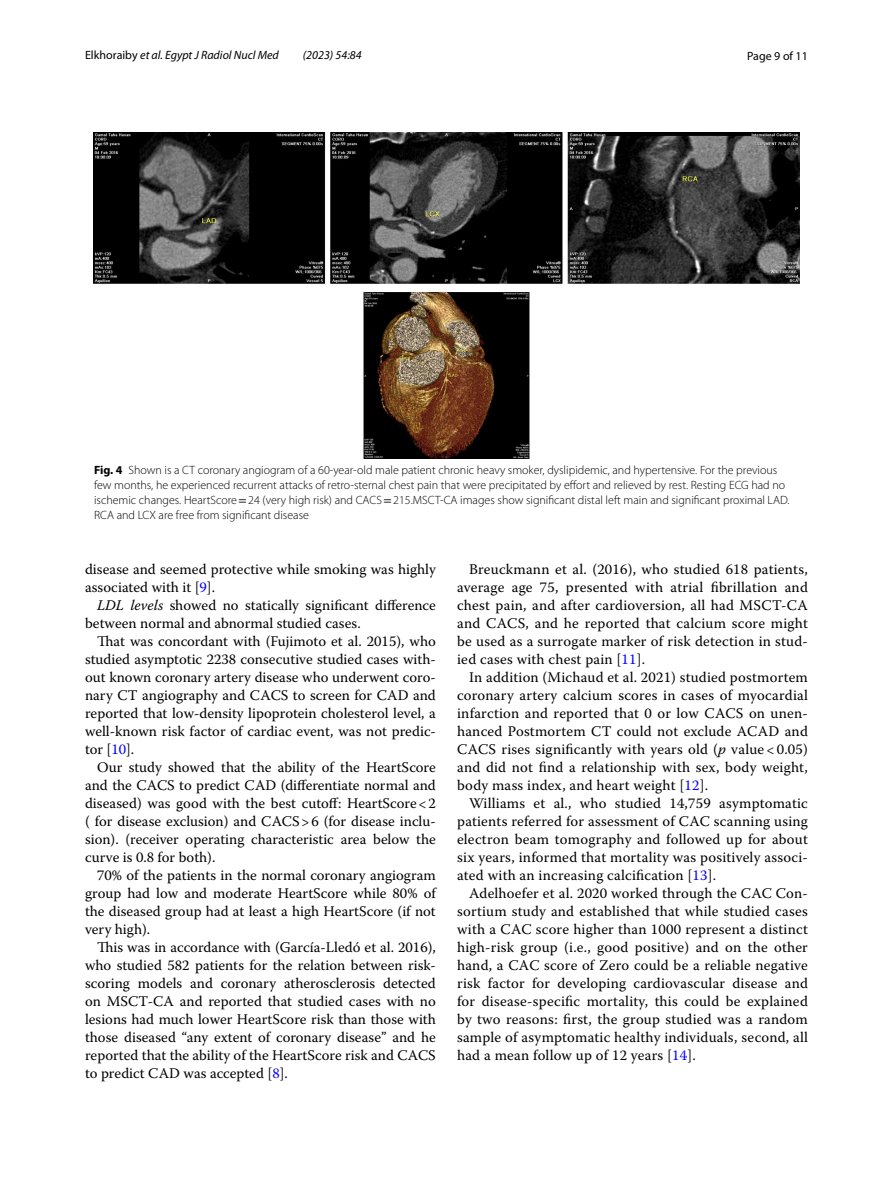
<style>
.page{position:relative;width:893px;height:1187px;background:#fff}
.page>*{position:absolute;margin:0;border:0;box-sizing:border-box;transform-origin:0 0}
.t1{font:14.7px/18px "Warnock Pro";letter-spacing:.005em;color:#000;text-align:justify}
.t2{font:300 12px/15px "Myriad Pro";color:#000}
.t3{font:italic 12px "Myriad Pro";color:#000}
.t4{font:12px "Myriad Pro";color:#000}
.s1{font-style:normal}
.s2{font-weight:700}
.s3{font-family:"STIX";font-weight:400}
.s4{color:#00f}
.s5{font-style:italic}
</style>
<div class="page">
<img style="left:94px;top:133px;width:705px;height:326px">
<p class="t3" style="left:85px;top:48px;width:195px"><span class="s1">Elkhoraiby</span> et al. Egypt J Radiol Nucl Med</p>
<p class="t3" style="left:303px;top:48px;width:60px">(2023) 54:84</p>
<p class="t4" style="left:747px;top:48px;width:62px">Page 9 of 11</p>
<p class="t2" style="left:94px;top:463px;width:697px"><span class="s2">Fig. 4</span> Shown is a CT coronary angiogram of a 60-year-old male patient chronic heavy smoker, dyslipidemic, and hypertensive. For the previous few months, he experienced recurrent attacks of retro-sternal chest pain that were precipitated by effort and relieved by rest. Resting ECG had no ischemic changes. HeartScore<span class="s3">=</span>24 (very high risk) and CACS<span class="s3">=</span>215.MSCT-CA images show significant distal left main and significant proximal LAD.<br>RCA and LCX are free from significant disease</p>
<p class="t1" style="left:85px;top:560px;width:352px">disease and seemed protective while smoking was highly associated with it [<span class="s4">9</span>].</p>
<p class="t1" style="left:85px;top:596px;width:352px;text-indent:12px"><span class="s5">LDL levels</span> showed no statically significant difference between normal and abnormal studied cases.</p>
<p class="t1" style="left:85px;top:632px;width:352px;text-indent:12px">That was concordant with (Fujimoto et al. 2015), who studied asymptotic 2238 consecutive studied cases with&shy;out known coronary artery disease who underwent coro&shy;nary CT angiography and CACS to screen for CAD and reported that low-density lipoprotein cholesterol level, a well-known risk factor of cardiac event, was not predic&shy;tor [<span class="s4">10</span>].</p>
<p class="t1" style="left:85px;top:758px;width:352px;text-indent:12px">Our study showed that the ability of the HeartScore and the CACS to predict CAD (differentiate normal and diseased) was good with the best cutoff: HeartScore&lt;2 ( for disease exclusion) and CACS&gt;6 (for disease inclu&shy;sion). (receiver operating characteristic area below the curve is 0.8 for both).</p>
<p class="t1" style="left:85px;top:866px;width:352px;text-indent:12px">70% of the patients in the normal coronary angiogram group had low and moderate HeartScore while 80% of the diseased group had at least a high HeartScore (if not very high).</p>
<p class="t1" style="left:85px;top:938px;width:352px;text-indent:12px">This was in accordance with (García-Lledó et al. 2016), who studied 582 patients for the relation between risk&shy;scoring models and coronary atherosclerosis detected on MSCT-CA and reported that studied cases with no lesions had much lower HeartScore risk than those with those diseased “any extent of coronary disease” and he reported that the ability of the HeartScore risk and CACS to predict CAD was accepted [<span class="s4">8</span>].</p>
<p class="t1" style="left:457px;top:560px;width:352px;text-indent:12px">Breuckmann et al. (2016), who studied 618 patients, average age 75, presented with atrial fibrillation and chest pain, and after cardioversion, all had MSCT-CA and CACS, and he reported that calcium score might be used as a surrogate marker of risk detection in stud&shy;ied cases with chest pain [<span class="s4">11</span>].</p>
<p class="t1" style="left:457px;top:668px;width:352px;text-indent:12px">In addition (Michaud et al. 2021) studied postmortem coronary artery calcium scores in cases of myocardial infarction and reported that 0 or low CACS on unen&shy;hanced Postmortem CT could not exclude ACAD and CACS rises significantly with years old (<span class="s5">p</span> value &lt; 0.05) and did not find a relationship with sex, body weight, body mass index, and heart weight [<span class="s4">12</span>].</p>
<p class="t1" style="left:457px;top:794px;width:352px;text-indent:12px">Williams et al., who studied 14,759 asymptomatic patients referred for assessment of CAC scanning using electron beam tomography and followed up for about six years, informed that mortality was positively associ&shy;ated with an increasing calcification [<span class="s4">13</span>].</p>
<p class="t1" style="left:457px;top:884px;width:352px;text-indent:12px">Adelhoefer et al. 2020 worked through the CAC Con&shy;sortium study and established that while studied cases with a CAC score higher than 1000 represent a distinct high-risk group (i.e., good positive) and on the other hand, a CAC score of Zero could be a reliable negative risk factor for developing cardiovascular disease and for disease-specific mortality, this could be explained by two reasons: first, the group studied was a random sample of asymptomatic healthy individuals, second, all had a mean follow up of 12 years [<span class="s4">14</span>].</p>
</div>
